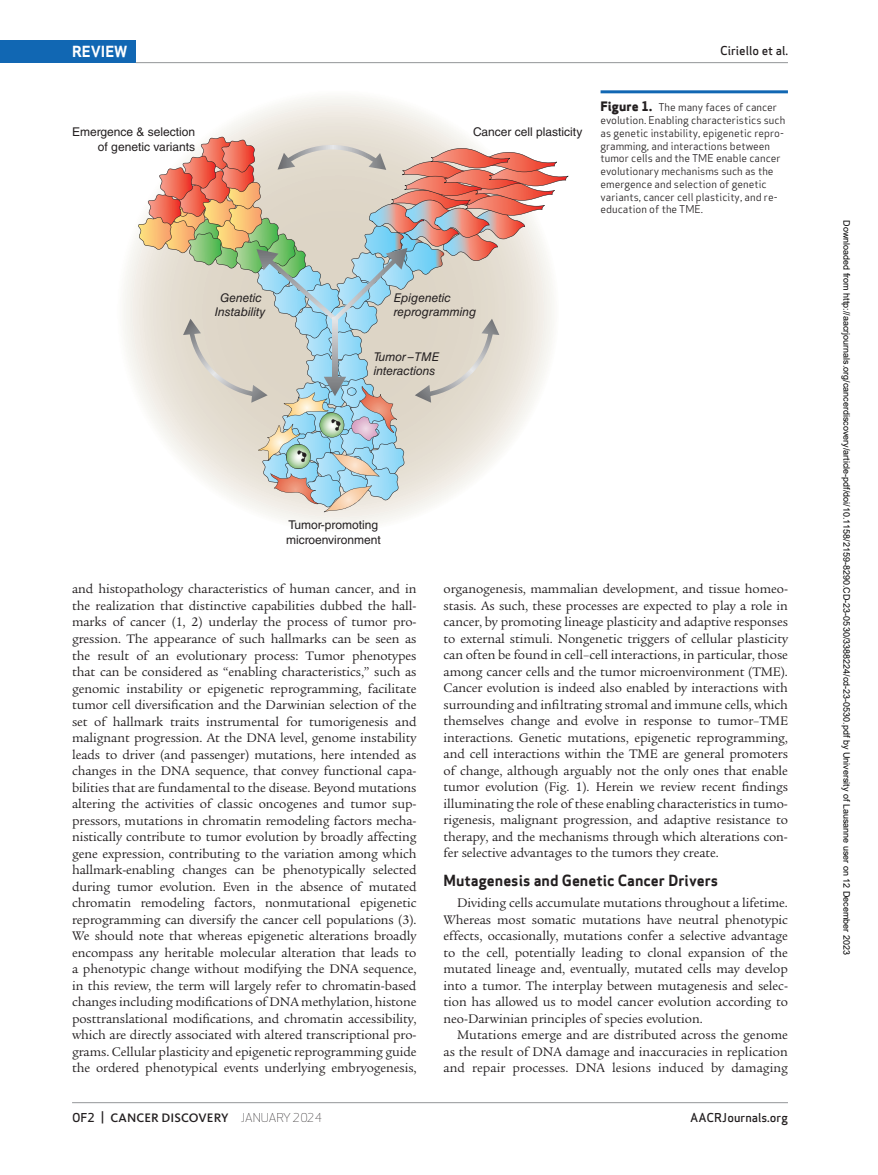
<style>
.page{position:relative;width:878px;height:1175px;background:#fff}
.page>*{position:absolute;margin:0;border:0;box-sizing:border-box;transform-origin:0 0}
.t1{font:700 15px "Apex Sans";color:#231f20}
.t2{font:700 15px "Apex Sans";color:#fff}
.t3{font:13.5px/16.5px "Legacy Serif Std";letter-spacing:-.005em;color:#231f20;text-align:justify}
.t4{font:500 12.75px "Kievit OT";letter-spacing:.01em;color:#231f20}
.t5{font:12px/14.4px "Helvetica LT Std";color:#231f20;text-align:right}
.t6{font:italic 12px/14.4px "Helvetica LT Std";color:#231f20}
.t7{font:500 12px "Apex Sans";color:#231f20}
.t8{font:10.5px/12.8px "Apex Sans";color:#231f20}
.t9{font:9px "Arial";color:#000}
.s1{font-weight:800;font-size:12.75px}
.s2{font-family:"Apex Sans";font-size:12px}
.s3{font-family:"Apex Sans";font-weight:300;font-size:12px}
</style>
<div class="page">
<div style="left:0;top:40px;width:136px;height:23px;background:#1167b3"></div>
<hr style="left:136px;top:62px;width:652px;height:1px;background:#939598">
<hr style="left:72px;top:1102px;width:716px;height:1px;background:#939598">
<hr style="left:600px;top:90px;width:187px;height:3px;background:#1167b3">
<svg style="left:117px;top:90px;width:442px;height:442px"></svg>
<svg style="left:136px;top:137px;width:432px;height:375px"></svg>
<p class="t2" style="left:72px;top:42px;width:57px">REVIEW</p>
<p class="t7" style="left:720px;top:40px;width:69px">Ciriello et al.</p>
<p class="t5" style="left:72px;top:125px;width:125px">Emergence &amp; selection of genetic variants</p>
<p class="t5" style="left:473px;top:125px;width:111px">Cancer cell plasticity</p>
<p class="t8" style="left:600px;top:100px;width:186px"><span class="s1">Figure 1.</span> The many faces of cancer evolution. Enabling characteristics such as genetic instability, epigenetic repro&shy;gramming, and interactions between tumor cells and the TME enable cancer evolutionary mechanisms such as the emergence and selection of genetic variants, cancer cell plasticity, and re&shy;education of the TME.</p>
<p class="t6" style="left:215px;top:290px;width:52px;text-align:center">Genetic<br>Instability</p>
<p class="t6" style="left:394px;top:290px;width:84px">Epigenetic reprogramming</p>
<p class="t6" style="left:374px;top:349px;width:67px">Tumor–TME interactions</p>
<p class="t5" style="left:286px;top:518px;width:96px;text-align:left">Tumor-promoting microenvironment</p>
<p class="t3" style="left:72px;top:581px;width:346px">and histopathology characteristics of human cancer, and in the realization that distinctive capabilities dubbed the hall&shy;marks of cancer (1, 2) underlay the process of tumor pro&shy;gression. The appearance of such hallmarks can be seen as the result of an evolutionary process: Tumor phenotypes that can be considered as “enabling characteristics,” such as genomic instability or epigenetic reprogramming, facilitate tumor cell diversification and the Darwinian selection of the set of hallmark traits instrumental for tumorigenesis and malignant progression. At the DNA level, genome instability leads to driver (and passenger) mutations, here intended as changes in the DNA sequence, that convey functional capa&shy;bilities that are fundamental to the disease. Beyond mutations altering the activities of classic oncogenes and tumor sup&shy;pressors, mutations in chromatin remodeling factors mecha&shy;nistically contribute to tumor evolution by broadly affecting gene expression, contributing to the variation among which hallmark-enabling changes can be phenotypically selected during tumor evolution. Even in the absence of mutated chromatin remodeling factors, nonmutational epigenetic reprogramming can diversify the cancer cell populations (3).<br>We should note that whereas epigenetic alterations broadly encompass any heritable molecular alteration that leads to a phenotypic change without modifying the DNA sequence, in this review, the term will largely refer to chromatin-based changes including modifications of DNA methylation, histone posttranslational modifications, and chromatin accessibility, which are directly associated with altered transcriptional pro&shy;grams. Cellular plasticity and epigenetic reprogramming guide the ordered phenotypical events underlying embryogenesis,</p>
<p class="t3" style="left:443px;top:581px;width:346px">organogenesis, mammalian development, and tissue homeo&shy;stasis. As such, these processes are expected to play a role in cancer, by promoting lineage plasticity and adaptive responses to external stimuli. Nongenetic triggers of cellular plasticity can often be found in cell–cell interactions, in particular, those among cancer cells and the tumor microenvironment (TME).<br>Cancer evolution is indeed also enabled by interactions with surrounding and infiltrating stromal and immune cells, which themselves change and evolve in response to tumor–TME interactions. Genetic mutations, epigenetic reprogramming, and cell interactions within the TME are general promoters of change, although arguably not the only ones that enable tumor evolution (Fig. 1). Herein we review recent findings illuminating the role of these enabling characteristics in tumo&shy;rigenesis, malignant progression, and adaptive resistance to therapy, and the mechanisms through which alterations con&shy;fer selective advantages to the tumors they create.</p>
<p class="t1" style="left:443px;top:870px;width:276px">Mutagenesis and Genetic Cancer Drivers</p>
<p class="t3" style="left:443px;top:894px;width:346px;text-indent:14px">Dividing cells accumulate mutations throughout a lifetime.<br>Whereas most somatic mutations have neutral phenotypic effects, occasionally, mutations confer a selective advantage to the cell, potentially leading to clonal expansion of the mutated lineage and, eventually, mutated cells may develop into a tumor. The interplay between mutagenesis and selec&shy;tion has allowed us to model cancer evolution according to neo-Darwinian principles of species evolution.</p>
<p class="t3" style="left:443px;top:1026px;width:346px;text-indent:14px">Mutations emerge and are distributed across the genome as the result of DNA damage and inaccuracies in replication and repair processes. DNA lesions induced by damaging</p>
<p class="t4" style="left:72px;top:1109px;width:251px"><span class="s2">OF2 |</span> CANCER DISCOVERY <span class="s3">JANUARY 2024</span></p>
<p class="t7" style="left:690px;top:1106px;width:99px">AACRJournals.org</p>
<p class="t9" style="left:850px;top:220px;width:736px;rotate:90deg">Downloaded from http://aacrjournals.org/cancerdiscovery/article-pdf/doi/10.1158/2159-8290.CD-23-0530/3388224/cd-23-0530.pdf by University of Lausanne user on 12 December 2023</p>
</div>
